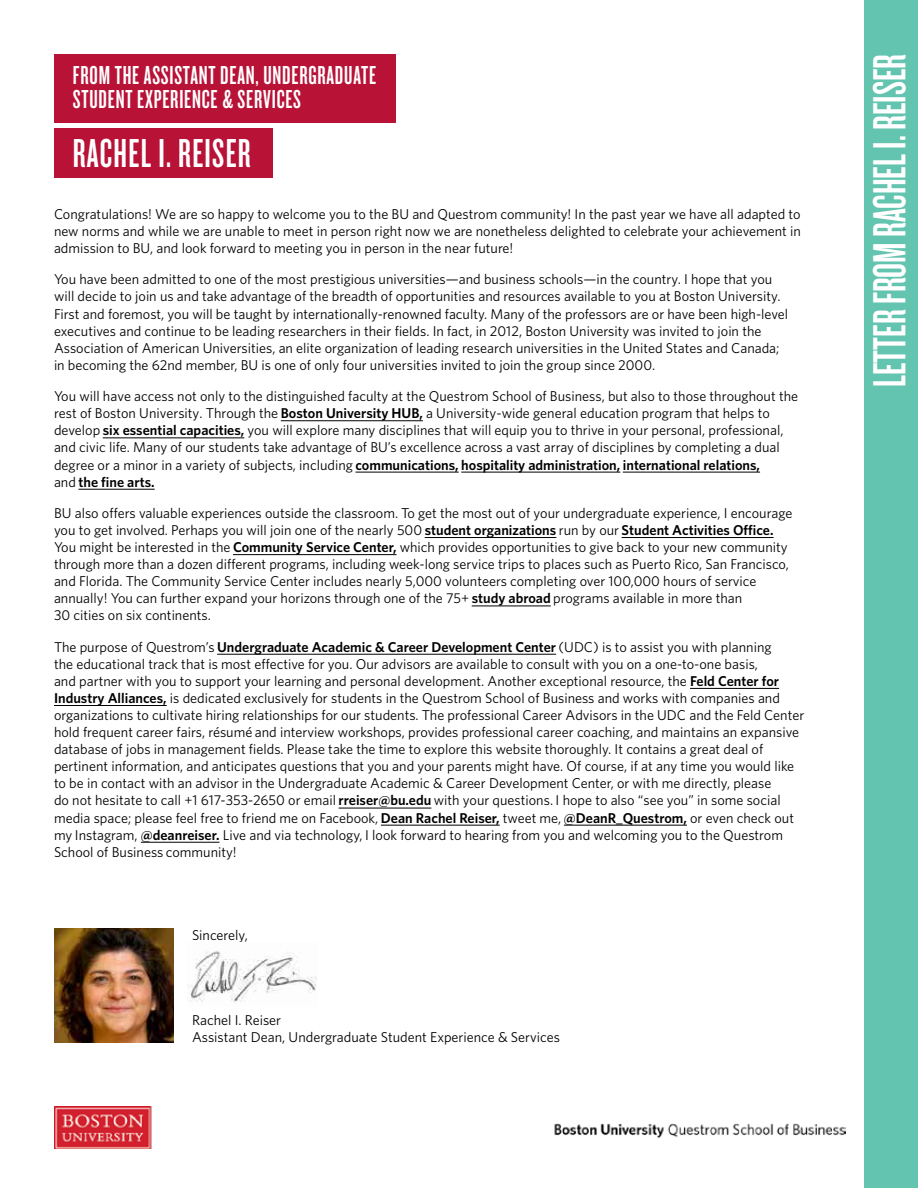
<style>
.page{position:relative;width:918px;height:1188px;background:#fff}
.page>*{position:absolute;margin:0;border:0;box-sizing:border-box;transform-origin:0 0}
.t1{font:48.3px "Knockout 47 Bantamweight";color:#fff}
.t2{font:42px "Knockout 47 Bantamweight";letter-spacing:.03em;color:#fff}
.t3{font:27px/23.4px "Knockout 47 Bantamweight";letter-spacing:.03em;color:#fff}
.t4{font:14.25px/17.1px "Whitney";color:#000}
.s1{font-weight:600}
</style>
<div class="page">
<hr style="left:141px;top:842px;width:78px;height:1px;background:#000">
<hr style="left:564px;top:825px;width:123px;height:1px;background:#000">
<hr style="left:381px;top:825px;width:119px;height:1px;background:#000">
<hr style="left:339px;top:808px;width:92px;height:1px;background:#000">
<hr style="left:54px;top:705px;width:113px;height:1px;background:#000">
<hr style="left:690px;top:688px;width:89px;height:1px;background:#000">
<hr style="left:217px;top:654px;width:339px;height:1px;background:#000">
<hr style="left:472px;top:606px;width:79px;height:1px;background:#000">
<hr style="left:233px;top:554px;width:163px;height:1px;background:#000">
<hr style="left:622px;top:537px;width:152px;height:1px;background:#000">
<hr style="left:425px;top:537px;width:131px;height:1px;background:#000">
<hr style="left:78px;top:489px;width:77px;height:1px;background:#000">
<hr style="left:623px;top:472px;width:137px;height:1px;background:#000">
<hr style="left:461px;top:472px;width:159px;height:1px;background:#000">
<hr style="left:355px;top:472px;width:104px;height:1px;background:#000">
<hr style="left:103px;top:438px;width:141px;height:1px;background:#000">
<hr style="left:281px;top:420px;width:142px;height:1px;background:#000">
<div style="left:864px;top:0;width:54px;height:1188px;background:#63c4af"></div>
<img style="left:54px;top:1106px;width:98px;height:43px">
<img style="left:554px;top:1123px;width:292px;height:16px">
<div style="left:54px;top:128px;width:218px;height:50px;background:#b81237"></div>
<div style="left:54px;top:54px;width:341px;height:68px;background:#b81237"></div>
<img style="left:54px;top:928px;width:120px;height:115px">
<img style="left:188px;top:950px;width:129px;height:52px">
<h3 class="t3" style="left:73px;top:63px;width:305px">FROM THE ASSISTANT DEAN, UNDERGRADUATE<br>STUDENT EXPERIENCE &amp; SERVICES</h3>
<h2 class="t2" style="left:73px;top:128px;width:179px">RACHEL I. REISER</h2>
<p class="t4" style="left:54px;top:205px;width:748px;text-align:justify">Congratulations! We are so happy to welcome you to the BU and Questrom community! In the past year we have all adapted to new norms and while we are unable to meet in person right now we are nonetheless delighted to celebrate your achievement in admission to BU, and look forward to meeting you in person in the near future!</p>
<p class="t4" style="left:54px;top:271px;width:736px">You have been admitted to one of the most prestigious universities—and business schools—in the country. I hope that you will decide to join us and take advantage of the breadth of opportunities and resources available to you at Boston University.<br>First and foremost, you will be taught by internationally-renowned faculty. Many of the professors are or have been high-level executives and continue to be leading researchers in their fields. In fact, in 2012, Boston University was invited to join the Association of American Universities, an elite organization of leading research universities in the United States and Canada; in becoming the 62nd member, BU is one of only four universities invited to join the group since 2000.</p>
<p class="t4" style="left:54px;top:387px;width:746px">You will have access not only to the distinguished faculty at the Questrom School of Business, but also to those throughout the rest of Boston University. Through the <span class="s1">Boston University HUB,</span> a University-wide general education program that helps to develop <span class="s1">six essential capacities,</span> you will explore many disciplines that will equip you to thrive in your personal, professional, and civic life. Many of our students take advantage of BU’s excellence across a vast array of disciplines by completing a dual degree or a minor in a variety of subjects, including <span class="s1">communications, hospitality administration, international relations,<br></span>and <span class="s1">the fine arts.</span></p>
<p class="t4" style="left:54px;top:504px;width:740px">BU also offers valuable experiences outside the classroom. To get the most out of your undergraduate experience, I encourage you to get involved. Perhaps you will join one of the nearly 500 <span class="s1">student organizations</span> run by our <span class="s1">Student Activities Office.<br></span>You might be interested in the <span class="s1">Community Service Center,</span> which provides opportunities to give back to your new community through more than a dozen different programs, including week-long service trips to places such as Puerto Rico, San Francisco, and Florida. The Community Service Center includes nearly 5,000 volunteers completing over 100,000 hours of service annually! You can further expand your horizons through one of the 75+ <span class="s1">study abroad</span> programs available in more than<br>30 cities on six continents.</p>
<p class="t4" style="left:54px;top:638px;width:752px">The purpose of Questrom’s <span class="s1">Undergraduate Academic &amp; Career Development Center</span> (UDC) is to assist you with planning<br>the educational track that is most effective for you. Our advisors are available to consult with you on a one-to-one basis,<br>and partner with you to support your learning and personal development. Another exceptional resource, the <span class="s1">Feld Center for Industry Alliances,</span> is dedicated exclusively for students in the Questrom School of Business and works with companies and organizations to cultivate hiring relationships for our students. The professional Career Advisors in the UDC and the Feld Center hold frequent career fairs, résumé and interview workshops, provides professional career coaching, and maintains an expansive database of jobs in management fields. Please take the time to explore this website thoroughly. It contains a great deal of pertinent information, and anticipates questions that you and your parents might have. Of course, if at any time you would like to be in contact with an advisor in the Undergraduate Academic &amp; Career Development Center, or with me directly, please<br>do not hesitate to call +1 617-353-2650 or email <span class="s1">rreiser@bu.edu</span> with your questions. I hope to also “see you” in some social media space; please feel free to friend me on Facebook, <span class="s1">Dean Rachel Reiser,</span> tweet me, <span class="s1">@DeanR_Questrom,</span> or even check out my Instagram, <span class="s1">@deanreiser.</span> Live and via technology, I look forward to hearing from you and welcoming you to the Questrom School of Business community!</p>
<p class="t4" style="left:192px;top:926px;width:57px">Sincerely,</p>
<p class="t4" style="left:192px;top:1012px;width:369px">Rachel I. Reiser<br>Assistant Dean, Undergraduate Student Experience &amp; Services</p>
<h1 class="t1" style="left:861px;top:387px;width:335px;rotate:-90deg">LETTER FROM RACHEL I. REISER</h1>
</div>
